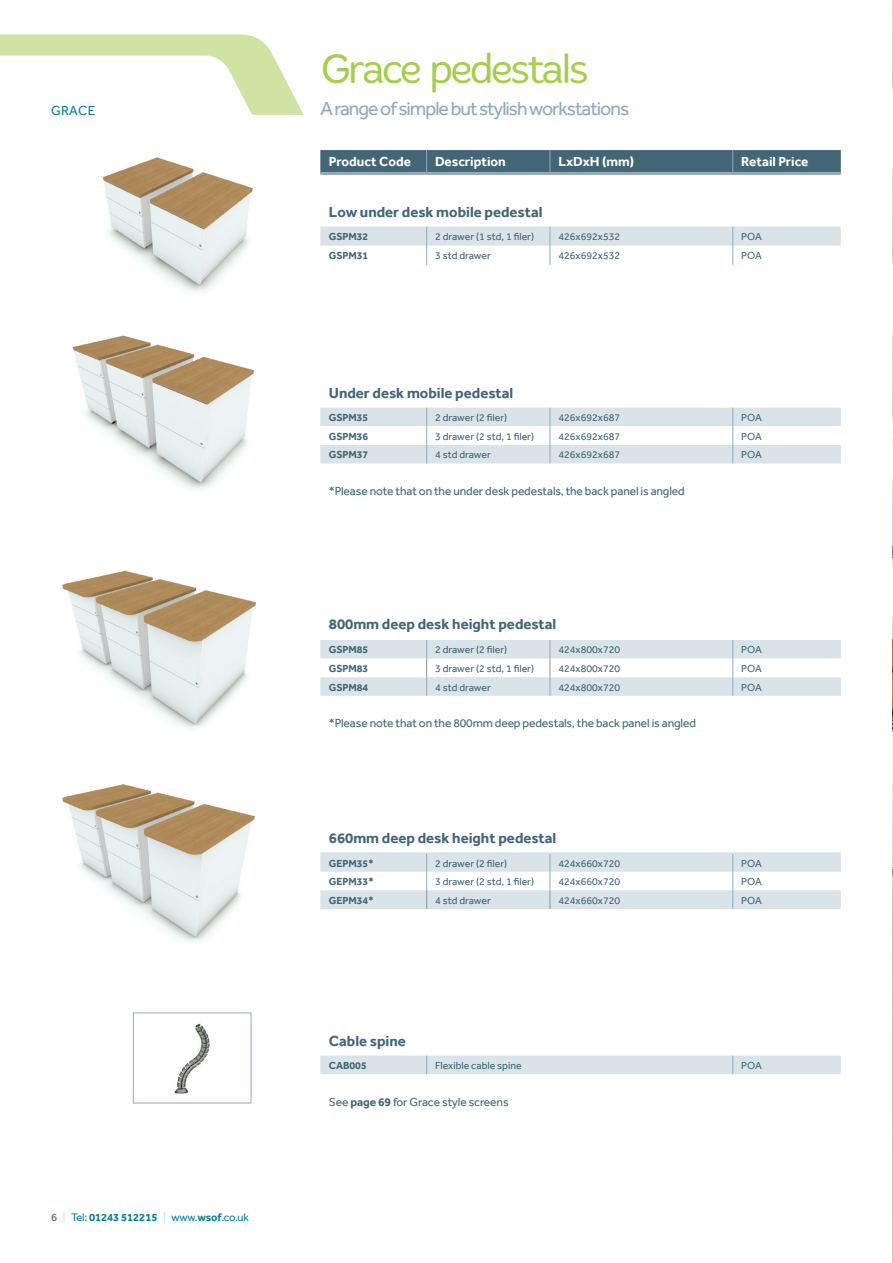
<style>
.page{position:relative;width:893px;height:1263px;background:#fff}
.page>*{position:absolute;margin:0;border:0;box-sizing:border-box;transform-origin:0 0}
.HEADING{font:300 42px "Merge";letter-spacing:-.06em;color:#a4ce4c}
.SUB{font:19.5px "Effra";letter-spacing:-.05em;color:#93abb8}
.TABLE_TITLE{font:700 15px "Effra";color:#426676}
.TABLE_HEADING{font:700 13.5px "Effra";color:#fff}
.BODY{font:13.5px "Effra";letter-spacing:.025em;color:#0b7f9a}
.Side_head1{font:12px "Effra";letter-spacing:-.01em;color:#426676}
.t1{font:700 11.25px "Effra";letter-spacing:-.01em;color:#0b7f9a}
.TABLE_BODY{font:10.5px "Effra";color:#426676}
.TABLE_PRODUCT_CODE{font:700 10.5px "Effra";color:#426676}
.TABLE_BODY-2{font:700 10.5px "Effra";color:#426676}
.s1{font-weight:400;color:#426676}
.s2{font-weight:400;color:#cce6ec}
.s3{font-weight:400}
.s4{font-weight:700}
</style>
<div class="page">
<img style="left:72px;top:335px;width:183px;height:155px">
<svg style="left:320px;top:227px;width:521px;height:847px"></svg>
<svg style="left:320px;top:246px;width:521px;height:431px"></svg>
<svg style="left:426px;top:227px;width:1px;height:38px"></svg>
<svg style="left:550px;top:227px;width:1px;height:38px"></svg>
<svg style="left:732px;top:227px;width:1px;height:38px"></svg>
<svg style="left:426px;top:408px;width:1px;height:55px"></svg>
<svg style="left:550px;top:408px;width:1px;height:55px"></svg>
<svg style="left:732px;top:408px;width:1px;height:55px"></svg>
<svg style="left:732px;top:640px;width:1px;height:56px"></svg>
<svg style="left:426px;top:1055px;width:1px;height:19px"></svg>
<svg style="left:732px;top:1055px;width:1px;height:19px"></svg>
<hr style="left:320px;top:852px;width:107px;height:2px;background:#cce6ec">
<hr style="left:427px;top:852px;width:123px;height:2px;background:#cce6ec">
<hr style="left:550px;top:852px;width:183px;height:2px;background:#cce6ec">
<hr style="left:733px;top:852px;width:108px;height:2px;background:#cce6ec">
<svg style="left:426px;top:640px;width:1px;height:56px"></svg>
<svg style="left:550px;top:640px;width:1px;height:56px"></svg>
<svg style="left:320px;top:853px;width:521px;height:56px"></svg>
<hr style="left:320px;top:172px;width:107px;height:3px;background:#93abb8">
<hr style="left:427px;top:172px;width:123px;height:3px;background:#93abb8">
<hr style="left:550px;top:172px;width:183px;height:3px;background:#93abb8">
<hr style="left:733px;top:172px;width:108px;height:3px;background:#93abb8">
<div style="left:320px;top:150px;width:521px;height:23px;background:#426676"></div>
<svg style="left:0;top:34px;width:304px;height:81px"></svg>
<img style="left:62px;top:784px;width:193px;height:158px">
<img style="left:62px;top:570px;width:194px;height:159px">
<img style="left:102px;top:157px;width:151px;height:135px">
<img style="left:174px;top:1023px;width:36px;height:71px">
<div style="left:133px;top:1013px;width:118px;height:90px;border:1px solid #93abb8"></div>
<img style="left:892px;top:0;width:1px;height:1263px">
<p class="BODY" style="left:51px;top:102px;width:46px">GRACE</p>
<p class="t1" style="left:51px;top:1210px;width:199px"><span class="s1">6</span> <span class="s2">|</span> <span class="s3">Tel:</span> 01243 512215 <span class="s2">|</span> <span class="s3">www.</span>wsof<span class="s3">.co.uk</span></p>
<p class="HEADING" style="left:320px;top:44px;width:270px">Grace pedestals</p>
<p class="SUB" style="left:320px;top:97px;width:310px">A range of simple but stylish workstations</p>
<p class="TABLE_HEADING" style="left:329px;top:153px;width:84px">Product Code</p>
<p class="TABLE_HEADING" style="left:435px;top:153px;width:72px">Description</p>
<p class="TABLE_HEADING" style="left:558px;top:153px;width:77px">LxDxH (mm)</p>
<p class="TABLE_HEADING" style="left:741px;top:153px;width:69px">Retail Price</p>
<p class="TABLE_TITLE" style="left:329px;top:203px;width:215px">Low under desk mobile pedestal</p>
<p class="TABLE_BODY-2" style="left:329px;top:230px;width:41px">GSPM32</p>
<p class="TABLE_BODY" style="left:435px;top:230px;width:100px">2 drawer (1 std, 1 filer)</p>
<p class="TABLE_BODY" style="left:558px;top:230px;width:63px">426x692x532</p>
<p class="TABLE_BODY" style="left:741px;top:230px;width:22px">POA</p>
<p class="TABLE_BODY-2" style="left:329px;top:249px;width:41px">GSPM31</p>
<p class="TABLE_BODY" style="left:435px;top:250px;width:57px">3 std drawer</p>
<p class="TABLE_BODY" style="left:558px;top:250px;width:63px">426x692x532</p>
<p class="TABLE_BODY" style="left:741px;top:250px;width:22px">POA</p>
<p class="TABLE_TITLE" style="left:329px;top:384px;width:186px">Under desk mobile pedestal</p>
<p class="TABLE_PRODUCT_CODE" style="left:329px;top:411px;width:41px">GSPM35</p>
<p class="TABLE_BODY" style="left:435px;top:412px;width:73px">2 drawer (2 filer)</p>
<p class="TABLE_BODY" style="left:558px;top:412px;width:63px">426x692x687</p>
<p class="TABLE_BODY" style="left:741px;top:412px;width:22px">POA</p>
<p class="TABLE_PRODUCT_CODE" style="left:329px;top:430px;width:41px">GSPM36</p>
<p class="TABLE_BODY" style="left:435px;top:430px;width:100px">3 drawer (2 std, 1 filer)</p>
<p class="TABLE_BODY" style="left:558px;top:430px;width:63px">426x692x687</p>
<p class="TABLE_BODY" style="left:741px;top:430px;width:22px">POA</p>
<p class="TABLE_PRODUCT_CODE" style="left:329px;top:448px;width:41px">GSPM37</p>
<p class="TABLE_BODY" style="left:435px;top:449px;width:57px">4 std drawer</p>
<p class="TABLE_BODY" style="left:558px;top:449px;width:63px">426x692x687</p>
<p class="TABLE_BODY" style="left:741px;top:449px;width:22px">POA</p>
<p class="Side_head1" style="left:329px;top:484px;width:357px">*Please note that on the under desk pedestals, the back panel is angled</p>
<p class="TABLE_TITLE" style="left:329px;top:615px;width:229px">800mm deep desk height pedestal</p>
<p class="TABLE_PRODUCT_CODE" style="left:329px;top:644px;width:41px">GSPM85</p>
<p class="TABLE_BODY" style="left:435px;top:644px;width:73px">2 drawer (2 filer)</p>
<p class="TABLE_BODY" style="left:558px;top:644px;width:63px">424x800x720</p>
<p class="TABLE_BODY" style="left:741px;top:644px;width:22px">POA</p>
<p class="TABLE_PRODUCT_CODE" style="left:329px;top:662px;width:41px">GSPM83</p>
<p class="TABLE_BODY" style="left:435px;top:662px;width:100px">3 drawer (2 std, 1 filer)</p>
<p class="TABLE_BODY" style="left:558px;top:662px;width:63px">424x800x720</p>
<p class="TABLE_BODY" style="left:741px;top:662px;width:22px">POA</p>
<p class="TABLE_PRODUCT_CODE" style="left:329px;top:681px;width:41px">GSPM84</p>
<p class="TABLE_BODY" style="left:435px;top:681px;width:57px">4 std drawer</p>
<p class="TABLE_BODY" style="left:558px;top:681px;width:63px">424x800x720</p>
<p class="TABLE_BODY" style="left:741px;top:681px;width:22px">POA</p>
<p class="Side_head1" style="left:329px;top:716px;width:369px">*Please note that on the 800mm deep pedestals, the back panel is angled</p>
<p class="TABLE_TITLE" style="left:329px;top:828px;width:229px">660mm deep desk height pedestal</p>
<p class="TABLE_PRODUCT_CODE" style="left:329px;top:857px;width:46px">GEPM35*</p>
<p class="TABLE_BODY" style="left:435px;top:857px;width:73px">2 drawer (2 filer)</p>
<p class="TABLE_BODY" style="left:558px;top:857px;width:63px">424x660x720</p>
<p class="TABLE_BODY" style="left:741px;top:857px;width:22px">POA</p>
<p class="TABLE_PRODUCT_CODE" style="left:329px;top:875px;width:46px">GEPM33*</p>
<p class="TABLE_BODY" style="left:435px;top:875px;width:100px">3 drawer (2 std, 1 filer)</p>
<p class="TABLE_BODY" style="left:558px;top:875px;width:63px">424x660x720</p>
<p class="TABLE_BODY" style="left:741px;top:875px;width:22px">POA</p>
<p class="TABLE_PRODUCT_CODE" style="left:329px;top:894px;width:46px">GEPM34*</p>
<p class="TABLE_BODY" style="left:435px;top:894px;width:57px">4 std drawer</p>
<p class="TABLE_BODY" style="left:558px;top:894px;width:63px">424x660x720</p>
<p class="TABLE_BODY" style="left:741px;top:894px;width:22px">POA</p>
<p class="TABLE_TITLE" style="left:329px;top:1032px;width:79px">Cable spine</p>
<p class="TABLE_PRODUCT_CODE" style="left:329px;top:1059px;width:39px">CAB005</p>
<p class="TABLE_BODY" style="left:435px;top:1059px;width:88px">Flexible cable spine</p>
<p class="TABLE_BODY" style="left:741px;top:1059px;width:22px">POA</p>
<p class="Side_head1" style="left:329px;top:1095px;width:181px">See <span class="s4">page 69</span> for Grace style screens</p>
</div>
